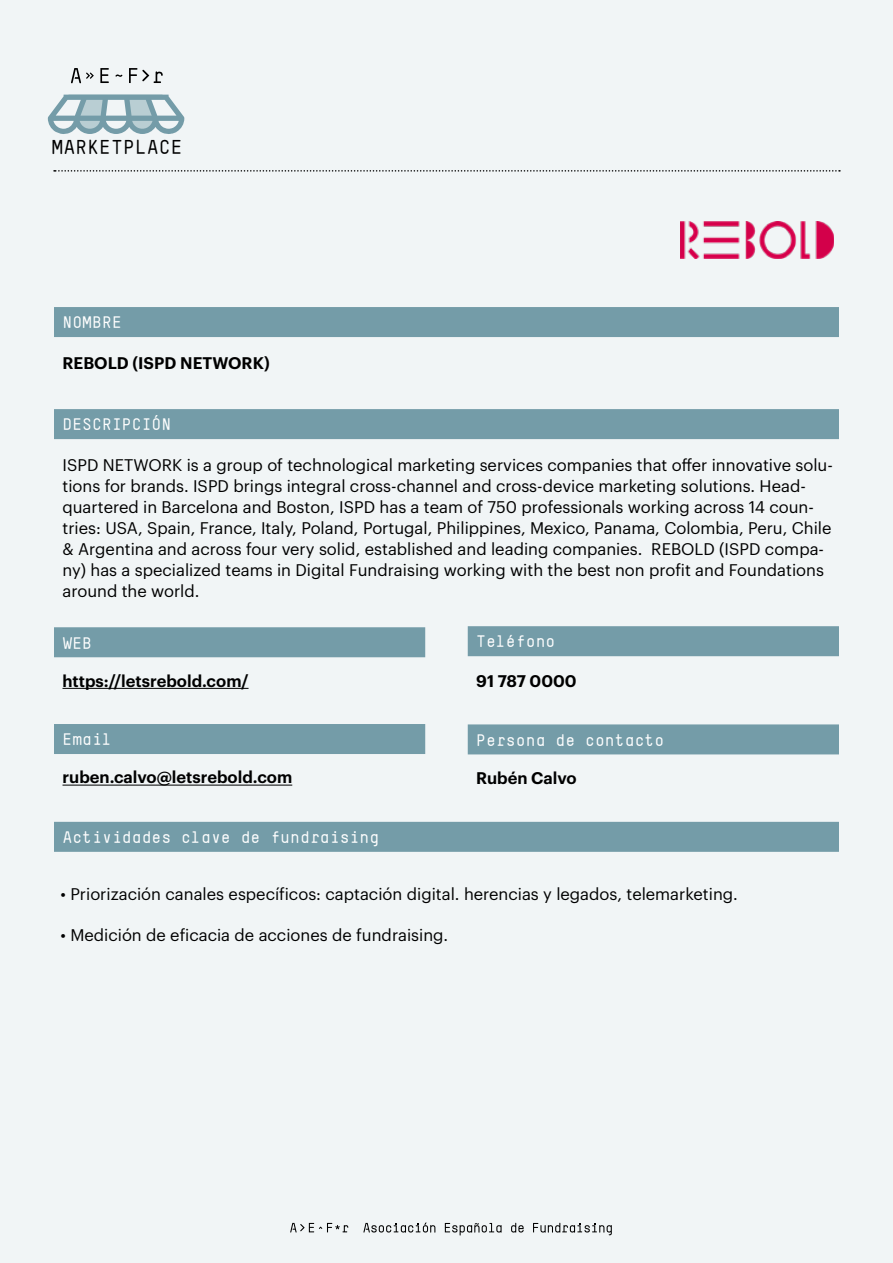
<style>
.page{position:relative;width:893px;height:1263px;background:#f1f5f6}
.page>*{position:absolute;margin:0;border:0;box-sizing:border-box;transform-origin:0 0}
.t1{font:700 19.95px "T Star Mono Round";color:#000}
.t2{font:16.5px/21px "Graphik";color:#000}
.t3{font:600 16.5px "Graphik";color:#000}
.t4{font:700 16.5px "T Star Mono Round";color:#fff}
</style>
<div class="page">
<div style="left:54px;top:307px;width:785px;height:30px;background:#749ca8"></div>
<div style="left:54px;top:409px;width:785px;height:30px;background:#749ca8"></div>
<div style="left:54px;top:627px;width:371px;height:30px;background:#749ca8"></div>
<hr style="left:63px;top:688px;width:186px;height:1px;background:#000">
<div style="left:468px;top:626px;width:371px;height:30px;background:#749ca8"></div>
<div style="left:54px;top:724px;width:371px;height:30px;background:#749ca8"></div>
<hr style="left:63px;top:785px;width:229px;height:1px;background:#000">
<div style="left:468px;top:724px;width:371px;height:30px;background:#749ca8"></div>
<div style="left:54px;top:822px;width:785px;height:30px;background:#749ca8"></div>
<svg style="left:290px;top:1223px;width:58px;height:9px"></svg>
<svg style="left:445px;top:1223px;width:57px;height:12px"></svg>
<svg style="left:511px;top:1223px;width:13px;height:9px"></svg>
<svg style="left:533px;top:1223px;width:79px;height:12px"></svg>
<svg style="left:363px;top:1222px;width:72px;height:10px"></svg>
<svg style="left:115px;top:74px;width:7px;height:3px"></svg>
<svg style="left:100px;top:68px;width:9px;height:15px"></svg>
<svg style="left:129px;top:68px;width:34px;height:15px"></svg>
<svg style="left:71px;top:68px;width:23px;height:15px"></svg>
<svg style="left:54px;top:170px;width:786px;height:2px"></svg>
<svg style="left:48px;top:95px;width:136px;height:39px"></svg>
<img style="left:681px;top:222px;width:153px;height:36px">
<p class="t1" style="left:52px;top:135px;width:133px">MARKETPLACE</p>
<p class="t4" style="left:63px;top:313px;width:61px">NOMBRE</p>
<p class="t3" style="left:63px;top:350px;width:209px">REBOLD (ISPD NETWORK)</p>
<p class="t4" style="left:63px;top:415px;width:110px">DESCRIPCIÓN</p>
<p class="t2" style="left:63px;top:453px;width:772px">ISPD NETWORK is a group of technological marketing services companies that offer innovative solu&shy;tions for brands. ISPD brings integral cross-channel and cross-device marketing solutions. Head&shy;quartered in Barcelona and Boston, ISPD has a team of 750 professionals working across 14 coun&shy;tries: USA, Spain, France, Italy, Poland, Portugal, Philippines, Mexico, Panama, Colombia, Peru, Chile &amp; Argentina and across four very solid, established and leading companies. REBOLD (ISPD compa&shy;ny) has a specialized teams in Digital Fundraising working with the best non profit and Foundations around the world.</p>
<p class="t4" style="left:63px;top:633px;width:31px">WEB</p>
<p class="t3" style="left:63px;top:668px;width:188px">https://letsrebold.com/</p>
<p class="t4" style="left:476px;top:632px;width:81px">Teléfono</p>
<p class="t3" style="left:476px;top:668px;width:102px">91 787 0000</p>
<p class="t4" style="left:63px;top:729px;width:51px">Email</p>
<p class="t3" style="left:63px;top:765px;width:231px">ruben.calvo@letsrebold.com</p>
<p class="t4" style="left:63px;top:827px;width:318px">Actividades clave de fundraising</p>
<p class="t4" style="left:476px;top:730px;width:190px">Persona de contacto</p>
<p class="t3" style="left:476px;top:765px;width:102px">Rubén Calvo</p>
<p class="t2" style="left:61px;top:882px;width:679px">• Priorización canales específicos: captación digital. herencias y legados, telemarketing.</p>
<p class="t2" style="left:61px;top:923px;width:389px">• Medición de eficacia de acciones de fundraising.</p>
</div>
